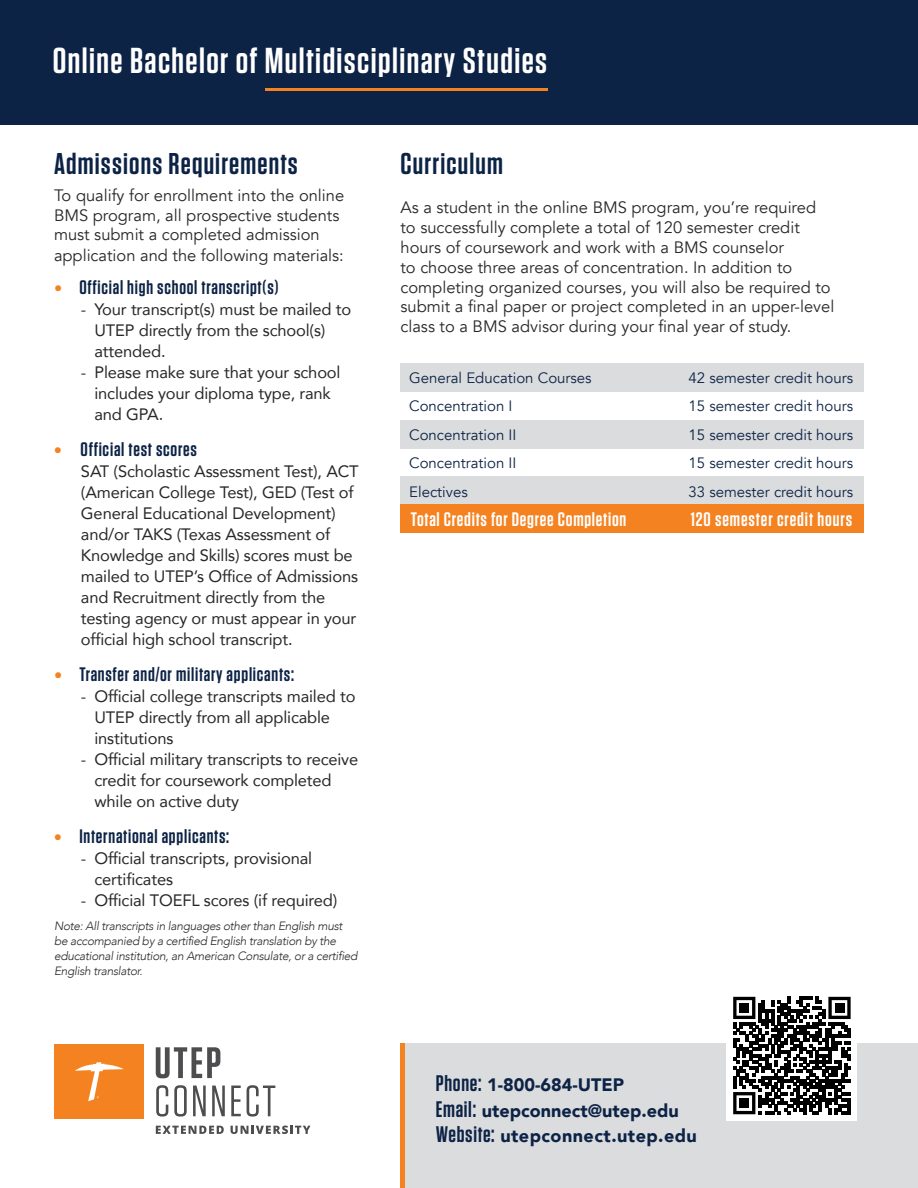
<style>
.page{position:relative;width:918px;height:1188px;background:#fff}
.page>*{position:absolute;margin:0;border:0;box-sizing:border-box;transform-origin:0 0}
.t1{font:600 36px "Tungsten";letter-spacing:.04em;color:#fff}
.t2{font:600 30px "Tungsten";letter-spacing:.04em;color:#0d2345}
.t3{font:600 19.5px "Tungsten";letter-spacing:.04em;color:#0d2345}
.t4{font:600 19.5px "Tungsten";letter-spacing:.04em;color:#fff}
.t5{font:900 18px/25.5px "Avenir";color:#0d2345}
.t6{font:16.5px/21px "Avenir";letter-spacing:-.01em;color:#292829}
.t7{font:16.5px/19.8px "Avenir";color:#292829}
.t8{font:15px "Avenir";color:#0d2345}
.t9{font:italic 300 12px/15px "Avenir";letter-spacing:-.025em;color:#292829}
.s1{font-family:"Avenir";font-weight:300;font-size:16.5px;color:#f58220}
.s2{font-family:"Tungsten";font-weight:600;font-size:22.5px}
</style>
<div class="page">
<div style="left:0;top:0;width:918px;height:124px;background:#0d2345"></div>
<div style="left:401px;top:363px;width:463px;height:28px;background:#dadcde"></div>
<div style="left:401px;top:421px;width:463px;height:28px;background:#dadcde"></div>
<div style="left:401px;top:477px;width:463px;height:28px;background:#dadcde"></div>
<div style="left:400px;top:1044px;width:518px;height:144px;background:#dadcde"></div>
<hr style="left:266px;top:88px;width:282px;height:3px;background:#f58220">
<div style="left:400px;top:1044px;width:5px;height:144px;background:#f58220"></div>
<div style="left:401px;top:504px;width:463px;height:29px;background:#f58220"></div>
<div style="left:727px;top:990px;width:130px;height:131px;background:#fff"></div>
<svg style="left:733px;top:997px;width:118px;height:117px"></svg>
<div style="left:740px;top:1003px;width:9px;height:10px;background:#000"></div>
<div style="left:835px;top:1003px;width:9px;height:10px;background:#000"></div>
<div style="left:740px;top:1098px;width:9px;height:10px;background:#000"></div>
<svg style="left:156px;top:1126px;width:68px;height:8px"></svg>
<svg style="left:231px;top:1126px;width:80px;height:8px"></svg>
<svg style="left:156px;top:1085px;width:12px;height:32px"></svg>
<svg style="left:174px;top:1085px;width:13px;height:32px"></svg>
<svg style="left:193px;top:1086px;width:13px;height:30px"></svg>
<svg style="left:212px;top:1086px;width:13px;height:30px"></svg>
<svg style="left:231px;top:1086px;width:10px;height:30px"></svg>
<svg style="left:247px;top:1085px;width:28px;height:32px"></svg>
<svg style="left:156px;top:1047px;width:64px;height:31px"></svg>
<div style="left:54px;top:1045px;width:90px;height:74px;background:#f58220"></div>
<svg style="left:75px;top:1062px;width:49px;height:39px"></svg>
<h1 class="t1" style="left:53px;top:41px;width:496px">Online Bachelor of Multidisciplinary Studies</h1>
<h2 class="t2" style="left:54px;top:148px;width:245px">Admissions Requirements</h2>
<p class="t7" style="left:54px;top:185px;width:292px;line-height:20.2px">To qualify for enrollment into the online BMS program, all prospective students must submit a completed admission application and the following materials:</p>
<p class="t3" style="left:54px;top:277px;width:226px"><span class="s1">•</span> Official high school transcript(s)</p>
<p class="t6" style="left:94px;top:299px;width:258px;text-indent:-13px">- Your transcript(s) must be mailed to<br>UTEP directly from the school(s) attended.</p>
<p class="t6" style="left:94px;top:362px;width:248px;text-indent:-13px">- Please make sure that your school includes your diploma type, rank and GPA.</p>
<p class="t3" style="left:54px;top:439px;width:144px"><span class="s1">•</span> Official test scores</p>
<p class="t6" style="left:81px;top:461px;width:279px">SAT (Scholastic Assessment Test), ACT (American College Test), GED (Test of General Educational Development) and/or TAKS (Texas Assessment of Knowledge and Skills) scores must be mailed to UTEP’s Office of Admissions and Recruitment directly from the testing agency or must appear in your official high school transcript.</p>
<p class="t3" style="left:54px;top:664px;width:242px"><span class="s1">•</span> Transfer and/or military applicants:</p>
<p class="t6" style="left:94px;top:686px;width:263px;text-indent:-13px">- Official college transcripts mailed to<br>UTEP directly from all applicable institutions</p>
<p class="t6" style="left:94px;top:749px;width:265px;text-indent:-13px">- Official military transcripts to receive credit for coursework completed while on active duty</p>
<p class="t3" style="left:54px;top:826px;width:177px"><span class="s1">•</span> International applicants:</p>
<p class="t6" style="left:94px;top:848px;width:219px;text-indent:-13px">- Official transcripts, provisional certificates</p>
<p class="t6" style="left:81px;top:890px;width:258px">- Official TOEFL scores (if required)</p>
<p class="t9" style="left:54px;top:919px;width:305px">Note: All transcripts in languages other than English must be accompanied by a certified English translation by the educational institution, an American Consulate, or a certified English translator.</p>
<h2 class="t2" style="left:400px;top:148px;width:104px">Curriculum</h2>
<p class="t7" style="left:400px;top:198px;width:435px">As a student in the online BMS program, you’re required to successfully complete a total of 120 semester credit hours of coursework and work with a BMS counselor<br>to choose three areas of concentration. In addition to completing organized courses, you will also be required to submit a final paper or project completed in an upper-level class to a BMS advisor during your final year of study.</p>
<p class="t8" style="left:409px;top:368px;width:184px">General Education Courses</p>
<p class="t8" style="left:688px;top:368px;width:166px">42 semester credit hours</p>
<p class="t8" style="left:409px;top:397px;width:105px">Concentration I</p>
<p class="t8" style="left:688px;top:397px;width:166px">15 semester credit hours</p>
<p class="t8" style="left:409px;top:425px;width:109px">Concentration II</p>
<p class="t8" style="left:688px;top:425px;width:166px">15 semester credit hours</p>
<p class="t8" style="left:409px;top:454px;width:109px">Concentration II</p>
<p class="t8" style="left:688px;top:454px;width:166px">15 semester credit hours</p>
<p class="t8" style="left:409px;top:482px;width:60px">Electives</p>
<p class="t8" style="left:688px;top:482px;width:166px">33 semester credit hours</p>
<p class="t4" style="left:411px;top:509px;width:217px">Total Credits for Degree Completion</p>
<p class="t4" style="left:691px;top:509px;width:163px">120 semester credit hours</p>
<p class="t5" style="left:436px;top:1072px;width:263px"><span class="s2">Phone:</span> 1-800-684-UTEP<br><span class="s2">Email:</span> utepconnect@utep.edu<br><span class="s2">Website:</span> utepconnect.utep.edu</p>
</div>
